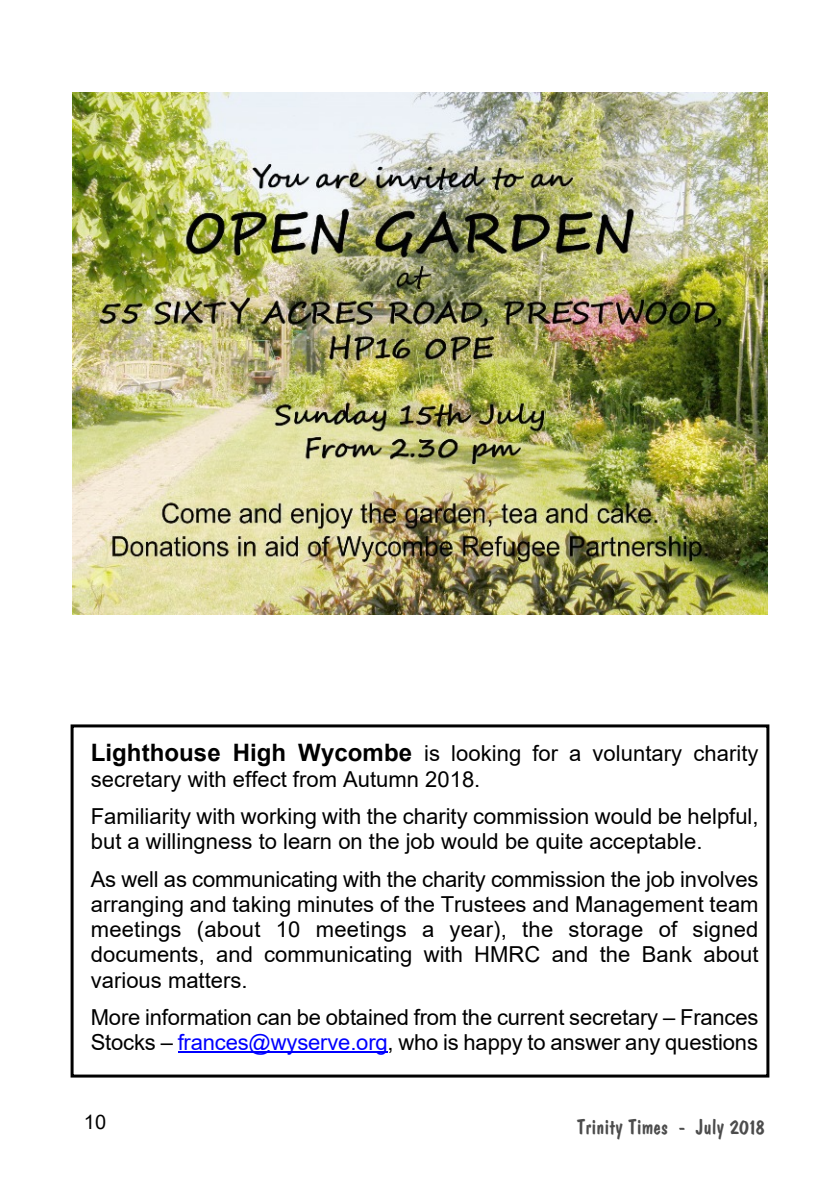
<style>
.page{position:relative;width:840px;height:1191px;background:#fff}
.page>*{position:absolute;margin:0;border:0;box-sizing:border-box;transform-origin:0 0}
.t1{font:22px/25.2px "Arial";color:#000}
.t2{font:22px "Dom Casual BT";color:#4c4c4c}
.t3{font:20px "Arial";color:#000}
.s1{font-weight:700;font-size:24px}
.s2{color:#00f}
</style>
<div class="page">
<img style="left:72px;top:92px;width:695px;height:522px">
<div style="left:70px;top:724px;width:699px;height:353px;border:3px solid #000"></div>
<hr style="left:177px;top:1051px;width:210px;height:2px;background:#00f">
<p class="t1" style="left:91px;top:742px;width:669px;line-height:25.8px"><span class="s1">Lighthouse High Wycombe</span> is looking for a voluntary charity secretary with effect from Autumn 2018.</p>
<p class="t1" style="left:91px;top:806px;width:669px">Familiarity with working with the charity commission would be helpful, but a willingness to learn on the job would be quite acceptable.</p>
<p class="t1" style="left:91px;top:868px;width:669px;text-align:justify">As well as communicating with the charity commission the job involves arranging and taking minutes of the Trustees and Management team meetings (about 10 meetings a year), the storage of signed documents, and communicating with HMRC and the Bank about various matters.</p>
<p class="t1" style="left:91px;top:1006px;width:669px">More information can be obtained from the current secretary – Frances<br>Stocks – <span class="s2">frances@wyserve.org</span>, who is happy to answer any questions</p>
<p class="t3" style="left:84px;top:1114px;width:24px">10</p>
<p class="t2" style="left:576px;top:1117px;width:190px">Trinity Times - July 2018</p>
</div>
